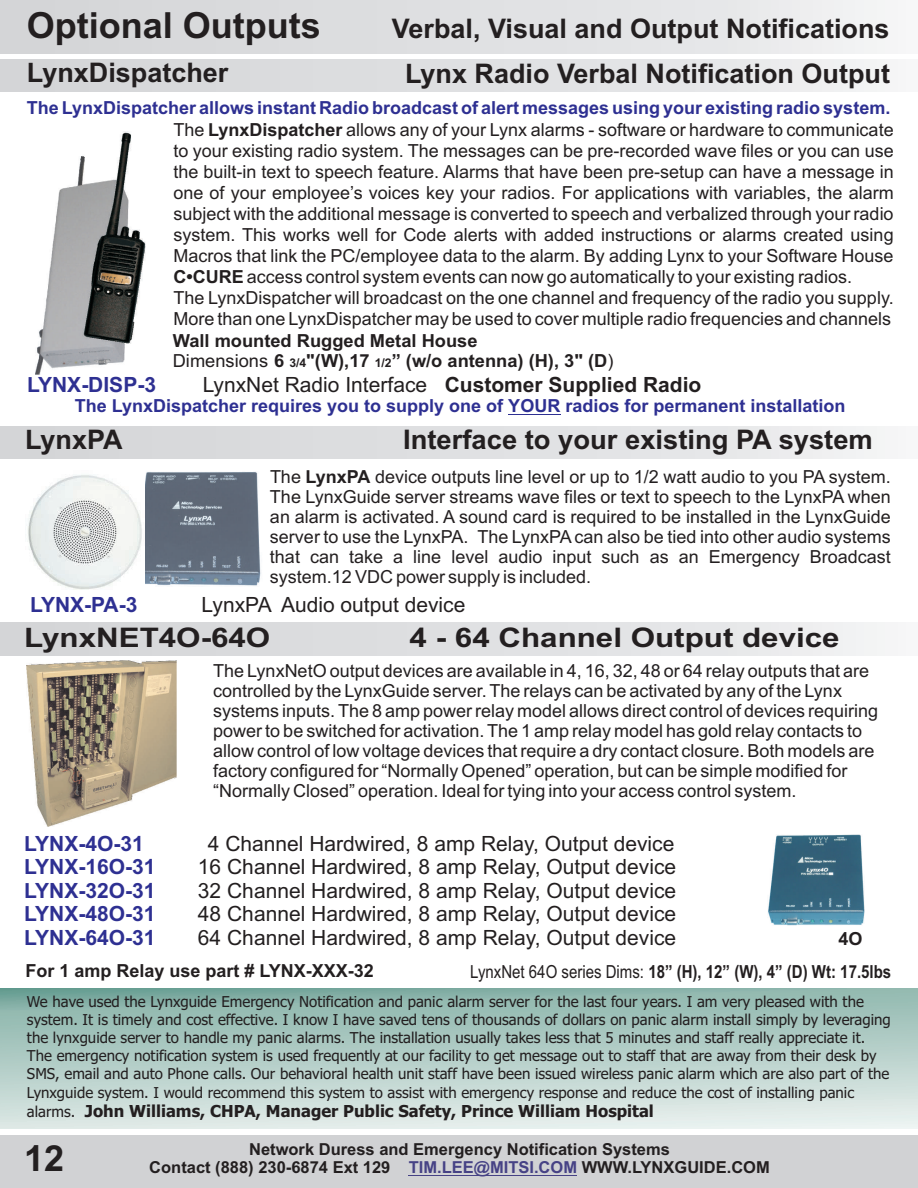
<style>
.page{position:relative;width:918px;height:1188px;background:#fff}
.page>*{position:absolute;margin:0;border:0;box-sizing:border-box;transform-origin:0 0}
.t1{font:700 36px "Arial";color:#231f20}
.t2{font:700 27px/44.5px "Arial";color:#231f20;text-align:center}
.t3{font:700 27px "Arial";color:#231f20;scale:1.16 1}
.t4{font:21px/23.4px "Arial";color:#231f20;text-align:center}
.t5{font:700 21px/23.4px "Arial";color:#2e3092;text-align:justify}
.t6{font:18px/20.1px "Arial";color:#231f20}
.t7{font:700 18px "Arial";color:#2e3092}
.t8{font:700 18px/20.1px "Arial";color:#231f20}
.t9{font:700 18px "Arial";color:#231f20;scale:.83 1}
.t10{font:700 16.5px/18.5px "Arial";color:#231f20;text-align:center}
.t11{font:700 16.5px "Tahoma";color:#231f20}
.t12{font:15px/18.1px "Tahoma";color:#231f20}
.s1{font-weight:700}
.s2{font-weight:400}
.s3{font-size:12px}
.s4{font-weight:400;font-size:15px}
.s5{color:#464285}
</style>
<div class="page">
<div style="left:0;top:426px;width:918px;height:33px;background:linear-gradient(to right,#d1d2d5,#f0f0f2)"></div>
<div style="left:0;top:623px;width:918px;height:32px;background:linear-gradient(to right,#d1d2d5,#f0f0f2)"></div>
<div style="left:0;top:1136px;width:918px;height:52px;background:#d1d2d4"></div>
<hr style="left:508px;top:414px;width:52px;height:1px;background:#2e3092">
<div style="left:0;top:59px;width:918px;height:33px;background:linear-gradient(to right,#d1d2d5,#f0f0f2)"></div>
<div style="left:0;top:0;width:918px;height:53px;background:linear-gradient(to right,#d1d2d5,#f0f0f2)"></div>
<img style="left:26px;top:660px;width:150px;height:166px">
<img style="left:145px;top:472px;width:116px;height:114px">
<img style="left:768px;top:834px;width:97px;height:91px">
<img style="left:28px;top:475px;width:114px;height:115px">
<div style="left:0;top:988px;width:918px;height:141px;background:linear-gradient(to bottom,#86b1a7,#e5eeec)"></div>
<hr style="left:409px;top:1175px;width:168px;height:1px;background:#464285">
<img style="left:35px;top:157px;width:90px;height:217px">
<img style="left:83px;top:132px;width:63px;height:212px">
<h1 class="t1" style="left:27px;top:12px;width:296px">Optional Outputs</h1>
<h2 class="t2" style="left:27px;top:53px;width:203px">LynxDispatcher</h2>
<h2 class="t2" style="left:392px;top:9px;width:500px">Verbal, Visual and Output Notifications<br>Lynx Radio Verbal Notification Output</h2>
<p class="t7" style="left:27px;top:101px;width:865px">The LynxDispatcher allows instant Radio broadcast of alert messages using your existing radio system.</p>
<p class="t6" style="left:173px;top:121px;width:722px;line-height:21px">The <span class="s1">LynxDispatcher</span> allows any of your Lynx alarms - software or hardware to communicate to your existing radio system. The messages can be pre-recorded wave files or you can use the built-in text to speech feature. Alarms that have been pre-setup can have a message in one of your employee’s voices key your radios. For applications with variables, the alarm subject with the additional message is converted to speech and verbalized through your radio system. This works well for Code alerts with added instructions or alarms created using Macros that link the PC/employee data to the alarm. By adding Lynx to your Software House <span class="s1">C•CURE</span> access control system events can now go automatically to your existing radios.<br>The LynxDispatcher will broadcast on the one channel and frequency of the radio you supply.<br>More than one LynxDispatcher may be used to cover multiple radio frequencies and channels</p>
<p class="t8" style="left:173px;top:332px;width:442px">Wall mounted Rugged Metal House<br><span class="s2">Dimensions</span> 6 <span class="s3">3/4</span>"(W),17 <span class="s3">1/2</span>” (w/o antenna) (H), 3" (D<span class="s2">)</span></p>
<p class="t7" style="left:75px;top:399px;width:772px">The LynxDispatcher requires you to supply one of YOUR radios for permanent installation</p>
<p class="t5" style="left:27px;top:375px;width:130px">LYNX-DISP-3</p>
<p class="t4" style="left:203px;top:375px;width:500px">LynxNet Radio Interface <span class="s1">Customer Supplied Radio</span></p>
<h2 class="t2" style="left:403px;top:420px;width:471px">Interface to your existing PA system</h2>
<h2 class="t2" style="left:25px;top:420px;width:99px">LynxPA</h2>
<p class="t6" style="left:270px;top:468px;width:623px;text-align:justify">The <span class="s1">LynxPA</span> device outputs line level or up to 1/2 watt audio to you PA system.<br>The LynxGuide server streams wave files or text to speech to the LynxPA when an alarm is activated. A sound card is required to be installed in the LynxGuide server to use the LynxPA. The LynxPAcan also be tied into other audio systems that can take a line level audio input such as an Emergency Broadcast system.12 VDC power supply is included.</p>
<p class="t5" style="left:30px;top:594px;width:109px">LYNX-PA-3</p>
<p class="t4" style="left:202px;top:594px;width:265px">LynxPA Audio output device</p>
<h2 class="t3" style="left:24px;top:627px;width:214px">LynxNET4O-64O</h2>
<h2 class="t3" style="left:410px;top:627px;width:372px">4 - 64 Channel Output device</h2>
<p class="t6" style="left:213px;top:662px;width:666px">The LynxNetO output devices are available in 4, 16, 32, 48 or 64 relay outputs that are controlled by the LynxGuide server. The relays can be activated by any of the Lynx systems inputs. The 8 amp power relay model allows direct control of devices requiring power to be switched for activation. The 1 amp relay model has gold relay contacts to allow control of low voltage devices that require a dry contact closure. Both models are factory configured for “Normally Opened” operation, but can be simple modified for “Normally Closed” operation. Ideal for tying into your access control system.</p>
<p class="t5" style="left:24px;top:834px;width:121px">LYNX-4O-31</p>
<p class="t4" style="left:198px;top:834px;width:480px">4 Channel Hardwired, 8 amp Relay, Output device 16 Channel Hardwired, 8 amp Relay, Output device 32 Channel Hardwired, 8 amp Relay, Output device 48 Channel Hardwired, 8 amp Relay, Output device 64 Channel Hardwired, 8 amp Relay, Output device</p>
<p class="t5" style="left:24px;top:857px;width:133px">LYNX-16O-31<br>LYNX-32O-31<br>LYNX-48O-31<br>LYNX-64O-31</p>
<p class="t8" style="left:838px;top:930px;width:26px">4O</p>
<p class="t8" style="left:25px;top:963px;width:350px">For 1 amp Relay use part # LYNX-XXX-32</p>
<p class="t12" style="left:27px;top:994px;width:865px">We have used the Lynxguide Emergency Notification and panic alarm server for the last four years. I am very pleased with the system. It is timely and cost effective. I know I have saved tens of thousands of dollars on panic alarm install simply by leveraging the lynxguide server to handle my panic alarms. The installation usually takes less that 5 minutes and staff really appreciate it.<br>The emergency notification system is used frequently at our facility to get message out to staff that are away from their desk by SMS, email and auto Phone calls. Our behavioral health unit staff have been issued wireless panic alarm which are also part of the Lynxguide system. I would recommend this system to assist with emergency response and reduce the cost of installing panic</p>
<p class="t11" style="left:27px;top:1105px;width:628px"><span class="s4">alarms.</span> John Williams, CHPA, Manager Public Safety, Prince William Hospital</p>
<p class="t10" style="left:149px;top:1141px;width:622px">Network Duress and Emergency Notification Systems<br>Contact (888) 230-6874 Ext 129 <span class="s5">TIM.LEE@MITSI.COM</span> WWW.LYNXGUIDE.COM</p>
<p class="t9" style="left:470px;top:965px;width:509px"><span class="s2">LynxNet 64O series Dims:</span> 18” (H), 12” (W), 4” (D) Wt: 17.5lbs</p>
<h1 class="t1" style="left:24px;top:1145px;width:42px">12</h1>
</div>
